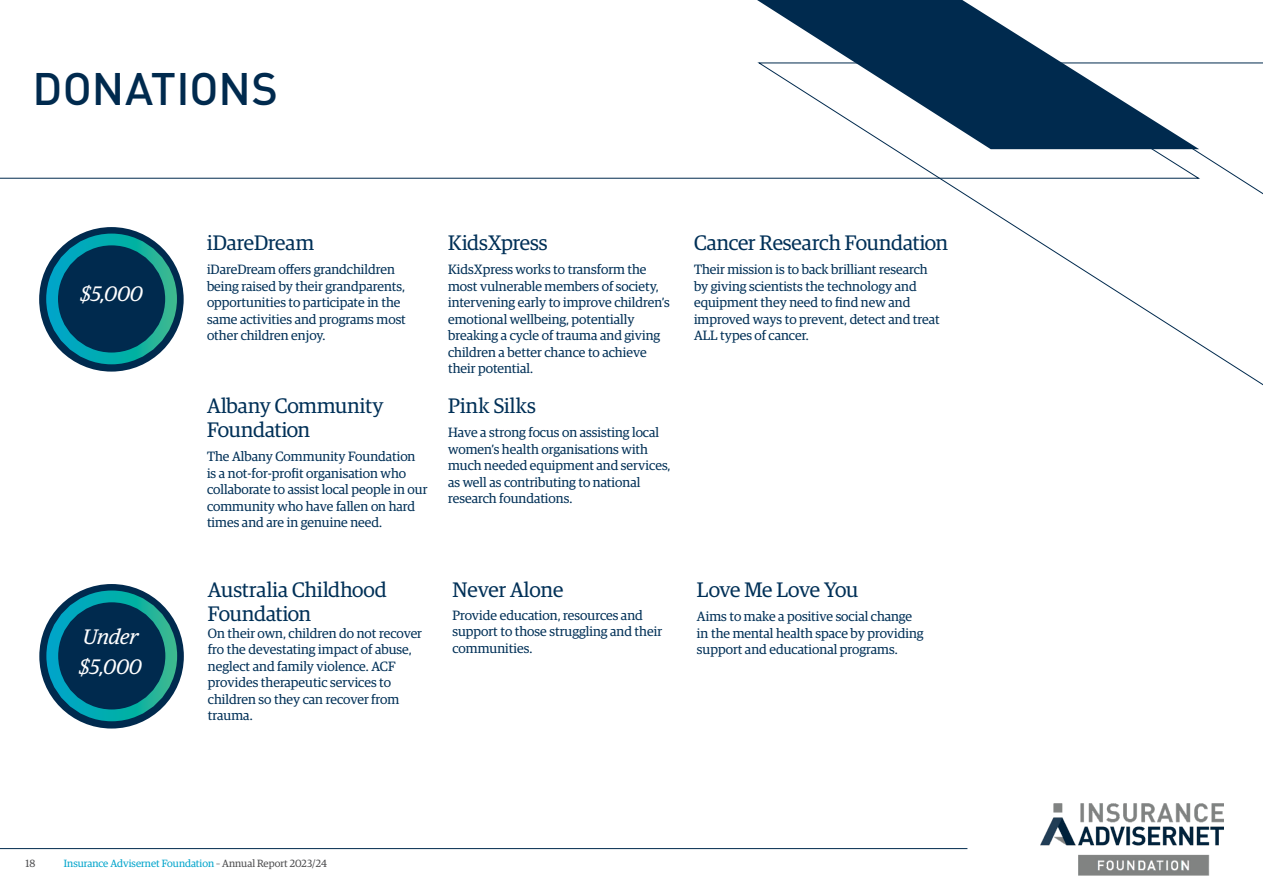
<style>
.page{position:relative;width:1263px;height:893px;background:#fff}
.page>*{position:absolute;margin:0;border:0;box-sizing:border-box;transform-origin:0 0}
.t1{font:500 45px "DINOT";color:#002a4e}
.t2{font:21px/24px "Guardian Egyp";letter-spacing:-.005em;color:#003057}
.t3{font:italic 21px/30px "Guardian Egyp";color:#fff}
.t4{font:21px "Guardian Egyp";letter-spacing:-.025em;color:#003057}
.t5{font:13.5px/16.5px "Guardian Egyp";color:#003057}
.t6{font:10.5px "Guardian Egyp";color:#00a4cb}
.t7{font:10.5px "Guardian Egyp";color:#4d4d4f}
.s1{color:#4d4d4f}
</style>
<div class="page">
<hr style="left:0;top:848px;width:967px;height:1px;background:#002a4e">
<svg style="left:0;top:177px;width:756px;height:2px;background:#7f93a5"></svg>
<img style="left:1041px;top:804px;width:183px;height:72px">
<svg style="left:769px;top:0;width:494px;height:386px"></svg>
<svg style="left:38px;top:582px;width:148px;height:148px;background:#0b4260"></svg>
<div style="left:36px;top:580px;width:151px;height:152px;border:4px solid #fff;border-radius:50%"></div>
<div style="left:46px;top:590px;width:131px;height:131px;border:12px solid #fff;border-radius:50%"></div>
<svg style="left:37px;top:225px;width:148px;height:148px;background:#0b4260"></svg>
<div style="left:36px;top:223px;width:151px;height:152px;border:4px solid #fff;border-radius:50%"></div>
<div style="left:46px;top:234px;width:131px;height:130px;border:12px solid #fff;border-radius:50%"></div>
<h1 class="t1" style="left:33px;top:54px;width:247px">DONATIONS</h1>
<h2 class="t3" style="left:80px;top:278px;width:64px">$5,000</h2>
<h2 class="t3" style="left:79px;top:621px;width:64px">Under $5,000</h2>
<h2 class="t2" style="left:207px;top:230px;width:109px">iDareDream</h2>
<p class="t5" style="left:207px;top:260px;width:200px">iDareDream offers grandchildren being raised by their grandparents, opportunities to participate in the same activities and programs most other children enjoy.</p>
<h2 class="t2" style="left:207px;top:393px;width:178px">Albany Community<br>Foundation</h2>
<p class="t5" style="left:207px;top:447px;width:222px">The Albany Community Foundation is a not-for-profit organisation who collaborate to assist local people in our community who have fallen on hard times and are in genuine need.</p>
<h2 class="t2" style="left:448px;top:230px;width:101px">KidsXpress</h2>
<p class="t5" style="left:448px;top:260px;width:223px">KidsXpress works to transform the most vulnerable members of society, intervening early to improve children’s emotional wellbeing, potentially breaking a cycle of trauma and giving children a better chance to achieve their potential.</p>
<h2 class="t2" style="left:448px;top:393px;width:89px">Pink Silks</h2>
<p class="t5" style="left:448px;top:423px;width:224px">Have a strong focus on assisting local women’s health organisations with much needed equipment and services, as well as contributing to national research foundations.</p>
<h2 class="t2" style="left:208px;top:576px;width:180px">Australia Childhood<br>Foundation</h2>
<p class="t5" style="left:208px;top:624px;width:216px">On their own, children do not recover fro the devestating impact of abuse, neglect and family violence. ACF provides therapeutic services to children so they can recover from trauma.</p>
<h2 class="t2" style="left:452px;top:576px;width:113px">Never Alone</h2>
<p class="t5" style="left:452px;top:606px;width:211px">Provide education, resources and support to those struggling and their communities.</p>
<h2 class="t2" style="left:694px;top:230px;width:256px">Cancer Research Foundation</h2>
<p class="t5" style="left:694px;top:260px;width:247px">Their mission is to back brilliant research by giving scientists the technology and equipment they need to find new and improved ways to prevent, detect and treat ALL types of cancer.</p>
<h2 class="t4" style="left:697px;top:575px;width:163px">Love Me Love You</h2>
<p class="t5" style="left:697px;top:607px;width:228px">Aims to make a positive social change in the mental health space by providing support and educational programs.</p>
<p class="t7" style="left:26px;top:857px;width:11px">18</p>
<p class="t6" style="left:64px;top:857px;width:265px">Insurance Advisernet Foundation <span class="s1">– Annual Report 2023/24</span></p>
</div>
